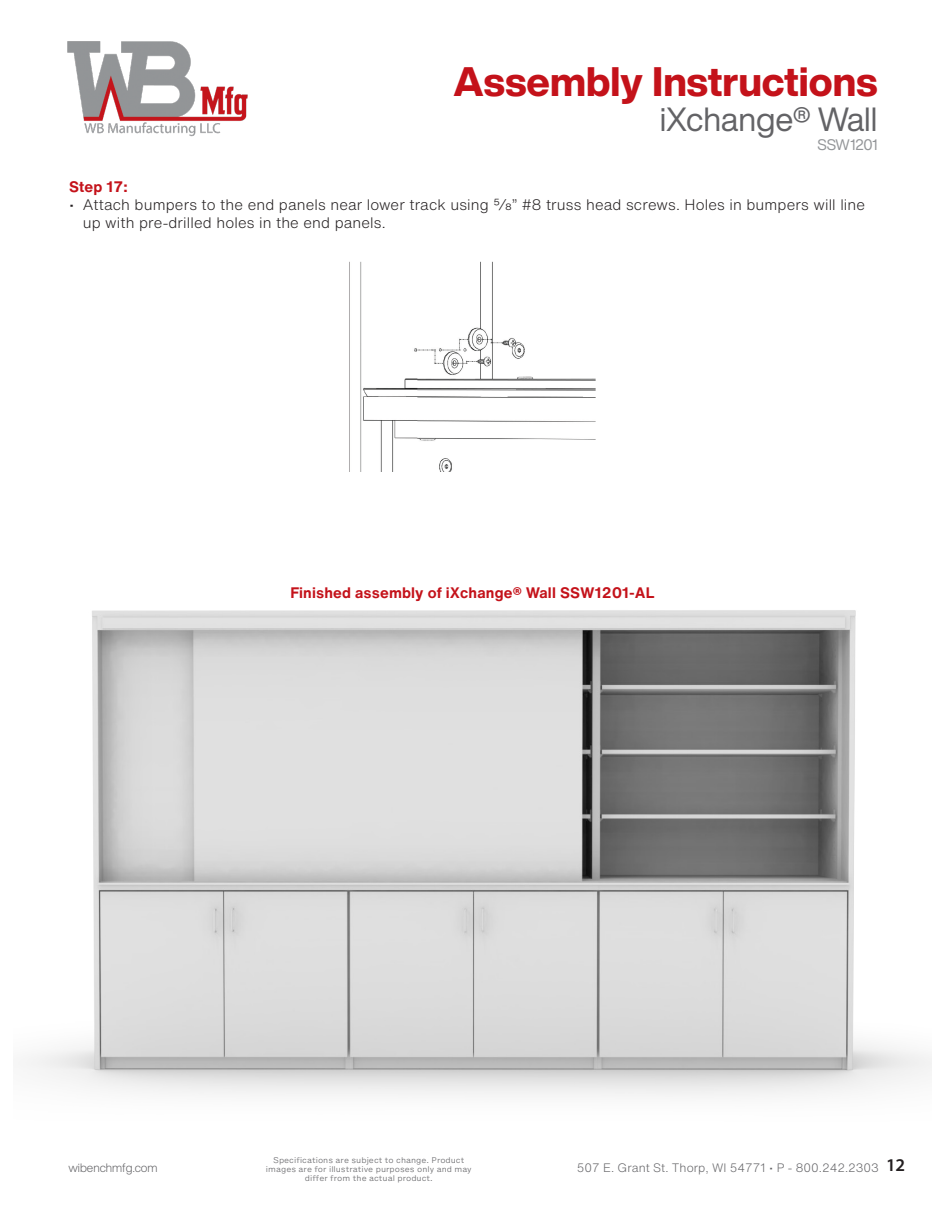
<style>
.page{position:relative;width:945px;height:1215px;background:#fff}
.page>*{position:absolute;margin:0;border:0;box-sizing:border-box;transform-origin:0 0}
.t1{font:800 40.5px "Helvetica Now Display";color:#c4121a}
.t2{font:33px "Helvetica Now Display";color:#636366}
.t3{font:600 18px "Myriad Pro";color:#231f20}
.t4{font:300 15px/18px "Helvetica Now Text";letter-spacing:.01em;color:#231f20}
.Address{font:700 15px "Helvetica Now Text";letter-spacing:.01em;color:#c4121a}
.t5{font:15px "Helvetica Now Display";letter-spacing:-.005em;color:#939598}
.t6{font:300 12px "Helvetica Now Text";color:#636366}
.t7{font:300 12px "Helvetica Now Display";color:#636366}
.t8{font:300 7.5px/9px "Helvetica Now Micro";color:#636366;text-align:center}
</style>
<div class="page">
<img style="left:67px;top:41px;width:181px;height:96px">
<img style="left:349px;top:261px;width:247px;height:210px">
<img style="left:25px;top:610px;width:907px;height:487px">
<h1 class="t1" style="left:454px;top:54px;width:425px">Assembly Instructions</h1>
<p class="t5" style="left:818px;top:134px;width:61px">SSW1201</p>
<h2 class="t2" style="left:660px;top:97px;width:219px">iXchange® Wall</h2>
<p class="Address" style="left:69px;top:176px;width:60px">Step 17:</p>
<p class="t4" style="left:83px;top:195px;width:784px;text-indent:-14px">• Attach bumpers to the end panels near lower track using 5/8” #8 truss head screws. Holes in bumpers will line up with pre-drilled holes in the end panels.</p>
<p class="Address" style="left:291px;top:581px;width:365px">Finished assembly of iXchange® Wall SSW1201-AL</p>
<p class="t8" style="left:266px;top:1155px;width:207px">Specifications are subject to change. Product images are for illustrative purposes only and may differ from the actual product.</p>
<p class="t3" style="left:886px;top:1154px;width:21px">12</p>
<p class="t7" style="left:68px;top:1159px;width:91px">wibenchmfg.com</p>
<p class="t6" style="left:577px;top:1159px;width:304px">507 E. Grant St. Thorp, WI 54771 • P - 800.242.2303</p>
</div>
